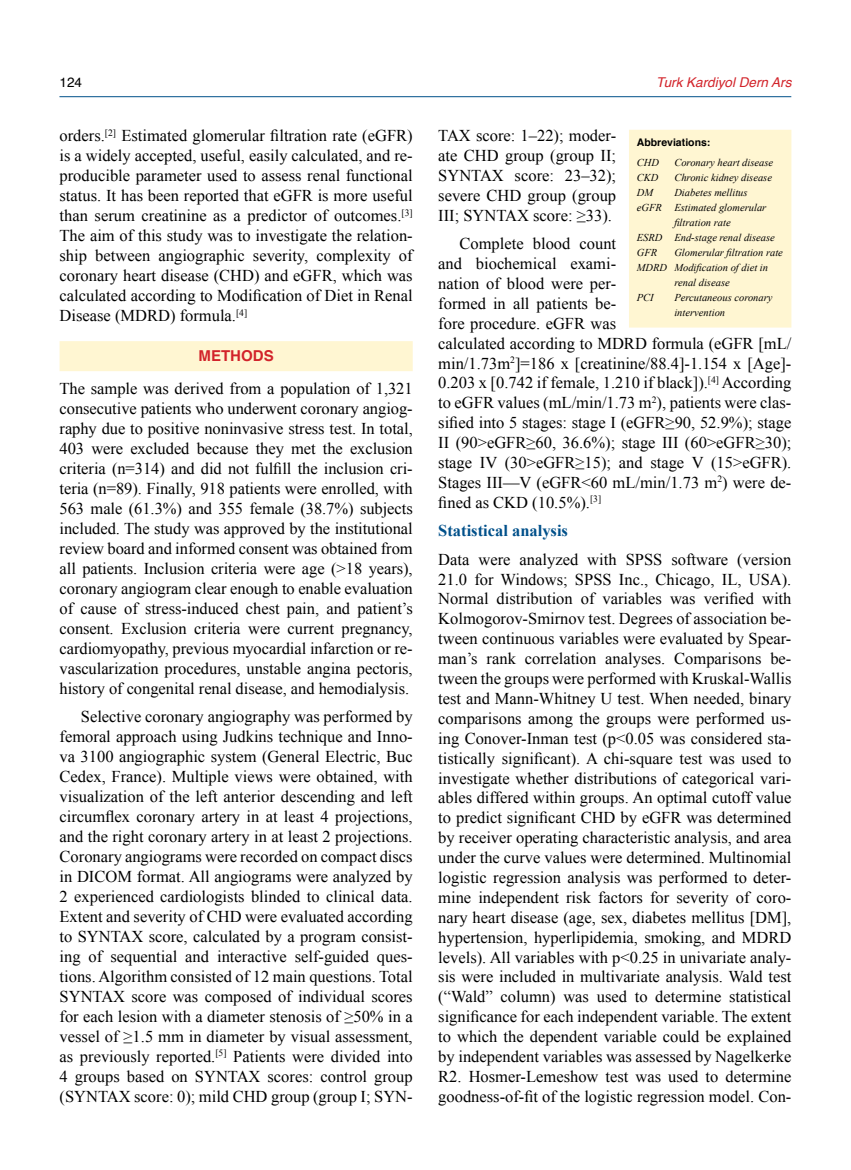
<style>
.page{position:relative;width:851px;height:1170px;background:#fff}
.page>*{position:absolute;margin:0;border:0;box-sizing:border-box;transform-origin:0 0}
.t1{font:16.5px/20px "Times New Roman";color:#000;text-align:justify}
.t2{font:700 16.5px "Times New Roman";color:#00508a}
.t3{font:700 15px "Helvetica";color:#d2232a}
.t4{font:italic 13.5px "Helvetica";color:#d2232a}
.t5{font:13.5px "Helvetica";color:#000}
.t6{font:italic 10.5px/15px "Times New Roman";color:#000}
.t7{font:700 10.5px "Helvetica";color:#000}
</style>
<div class="page">
<div style="left:60px;top:341px;width:352px;height:30px;background:#fff6d2"></div>
<hr style="left:59px;top:96px;width:732px;height:1px;background:#00508a">
<div style="left:629px;top:130px;width:161px;height:197px;background:#fff6d2"></div>
<p class="t5" style="left:60px;top:73px;width:24px">124</p>
<p class="t4" style="left:656px;top:71px;width:137px">Turk Kardiyol Dern Ars</p>
<p class="t1" style="left:60px;top:125px;width:354px">orders.<sup>[2]</sup> Estimated glomerular filtration rate (eGFR) is a widely accepted, useful, easily calculated, and re&shy;producible parameter used to assess renal functional status. It has been reported that eGFR is more useful than serum creatinine as a predictor of outcomes.<sup>[3] </sup>The aim of this study was to investigate the relation&shy;ship between angiographic severity, complexity of coronary heart disease (CHD) and eGFR, which was calculated according to Modification of Diet in Renal Disease (MDRD) formula.<sup>[4]</sup></p>
<p class="t3" style="left:198px;top:346px;width:76px">METHODS</p>
<p class="t1" style="left:60px;top:378px;width:355px">The sample was derived from a population of 1,321 consecutive patients who underwent coronary angiog&shy;raphy due to positive noninvasive stress test. In total, 403 were excluded because they met the exclusion criteria (n=314) and did not fulfill the inclusion cri&shy;teria (n=89). Finally, 918 patients were enrolled, with 563 male (61.3%) and 355 female (38.7%) subjects included. The study was approved by the institutional review board and informed consent was obtained from all patients. Inclusion criteria were age (&gt;18 years), coronary angiogram clear enough to enable evaluation of cause of stress-induced chest pain, and patient’s consent. Exclusion criteria were current pregnancy, cardiomyopathy, previous myocardial infarction or re&shy;vascularization procedures, unstable angina pectoris, history of congenital renal disease, and hemodialysis.</p>
<p class="t1" style="left:60px;top:706px;width:354px;text-indent:21px">Selective coronary angiography was performed by femoral approach using Judkins technique and Inno&shy;va 3100 angiographic system (General Electric, Buc Cedex, France). Multiple views were obtained, with visualization of the left anterior descending and left circumflex coronary artery in at least 4 projections, and the right coronary artery in at least 2 projections.<br>Coronary angiograms were recorded on compact discs in DICOM format. All angiograms were analyzed by 2 experienced cardiologists blinded to clinical data.<br>Extent and severity of CHD were evaluated according to SYNTAX score, calculated by a program consist&shy;ing of sequential and interactive self-guided ques&shy;tions. Algorithm consisted of 12 main questions. Total SYNTAX score was composed of individual scores for each lesion with a diameter stenosis of ≥50% in a vessel of ≥1.5 mm in diameter by visual assessment, as previously reported.<sup>[5]</sup> Patients were divided into 4 groups based on SYNTAX scores: control group (SYNTAX score: 0); mild CHD group (group I; SYN-</p>
<p class="t1" style="left:438px;top:125px;width:179px">TAX score: 1–22); moder&shy;ate CHD group (group II; SYNTAX score: 23–32); severe CHD group (group III; SYNTAX score: ≥33).</p>
<p class="t1" style="left:438px;top:233px;width:354px;text-align:left;text-indent:21px">Complete blood count<br>and biochemical exami-<br>nation of blood were per-<br>formed in all patients be-<br>fore procedure. eGFR was<br>calculated according to MDRD formula (eGFR [mL/ min/1.73m<sup>2</sup>]=186 x [creatinine/88.4]-1.154 x [Age]- 0.203 x [0.742 if female, 1.210 if black]).<sup>[4]</sup> According to eGFR values (mL/min/1.73 m<sup>2</sup>), patients were clas&shy;sified into 5 stages: stage I (eGFR≥90, 52.9%); stage II (90&gt;eGFR≥60, 36.6%); stage III (60&gt;eGFR≥30); stage IV (30&gt;eGFR≥15); and stage V (15&gt;eGFR).<br>Stages III—V (eGFR&lt;60 mL/min/1.73 m<sup>2</sup>) were de&shy;fined as CKD (10.5%).<sup>[3]</sup></p>
<p class="t2" style="left:438px;top:519px;width:131px">Statistical analysis</p>
<p class="t1" style="left:438px;top:549px;width:354px">Data were analyzed with SPSS software (version 21.0 for Windows; SPSS Inc., Chicago, IL, USA).<br>Normal distribution of variables was verified with Kolmogorov-Smirnov test. Degrees of association be&shy;tween continuous variables were evaluated by Spear&shy;man’s rank correlation analyses. Comparisons be&shy;tween the groups were performed with Kruskal-Wallis test and Mann-Whitney U test. When needed, binary comparisons among the groups were performed us&shy;ing Conover-Inman test (p&lt;0.05 was considered sta&shy;tistically significant). A chi-square test was used to investigate whether distributions of categorical vari&shy;ables differed within groups. An optimal cutoff value to predict significant CHD by eGFR was determined by receiver operating characteristic analysis, and area under the curve values were determined. Multinomial logistic regression analysis was performed to deter&shy;mine independent risk factors for severity of coro&shy;nary heart disease (age, sex, diabetes mellitus [DM], hypertension, hyperlipidemia, smoking, and MDRD levels). All variables with p&lt;0.25 in univariate analy&shy;sis were included in multivariate analysis. Wald test (“Wald” column) was used to determine statistical significance for each independent variable. The extent to which the dependent variable could be explained by independent variables was assessed by Nagelkerke R2. Hosmer-Lemeshow test was used to determine goodness-of-fit of the logistic regression model. Con-</p>
<p class="t7" style="left:636px;top:135px;width:75px">Abbreviations:</p>
<p class="t6" style="left:636px;top:154px;width:24px">CHD</p>
<p class="t6" style="left:674px;top:154px;width:100px">Coronary heart disease</p>
<p class="t6" style="left:636px;top:170px;width:23px">CKD</p>
<p class="t6" style="left:674px;top:170px;width:99px">Chronic kidney disease</p>
<p class="t6" style="left:636px;top:185px;width:18px">DM</p>
<p class="t6" style="left:674px;top:185px;width:75px">Diabetes mellitus</p>
<p class="t6" style="left:636px;top:200px;width:131px">eGFR Estimated glomerular</p>
<p class="t6" style="left:674px;top:215px;width:58px">filtration rate</p>
<p class="t6" style="left:636px;top:230px;width:140px">ESRD End-stage renal disease</p>
<p class="t6" style="left:636px;top:245px;width:22px">GFR</p>
<p class="t6" style="left:674px;top:245px;width:110px">Glomerular filtration rate</p>
<p class="t6" style="left:636px;top:260px;width:133px">MDRD Modification of diet in</p>
<p class="t6" style="left:674px;top:275px;width:57px">renal disease</p>
<p class="t6" style="left:636px;top:290px;width:18px">PCI</p>
<p class="t6" style="left:674px;top:290px;width:100px">Percutaneous coronary intervention</p>
</div>
